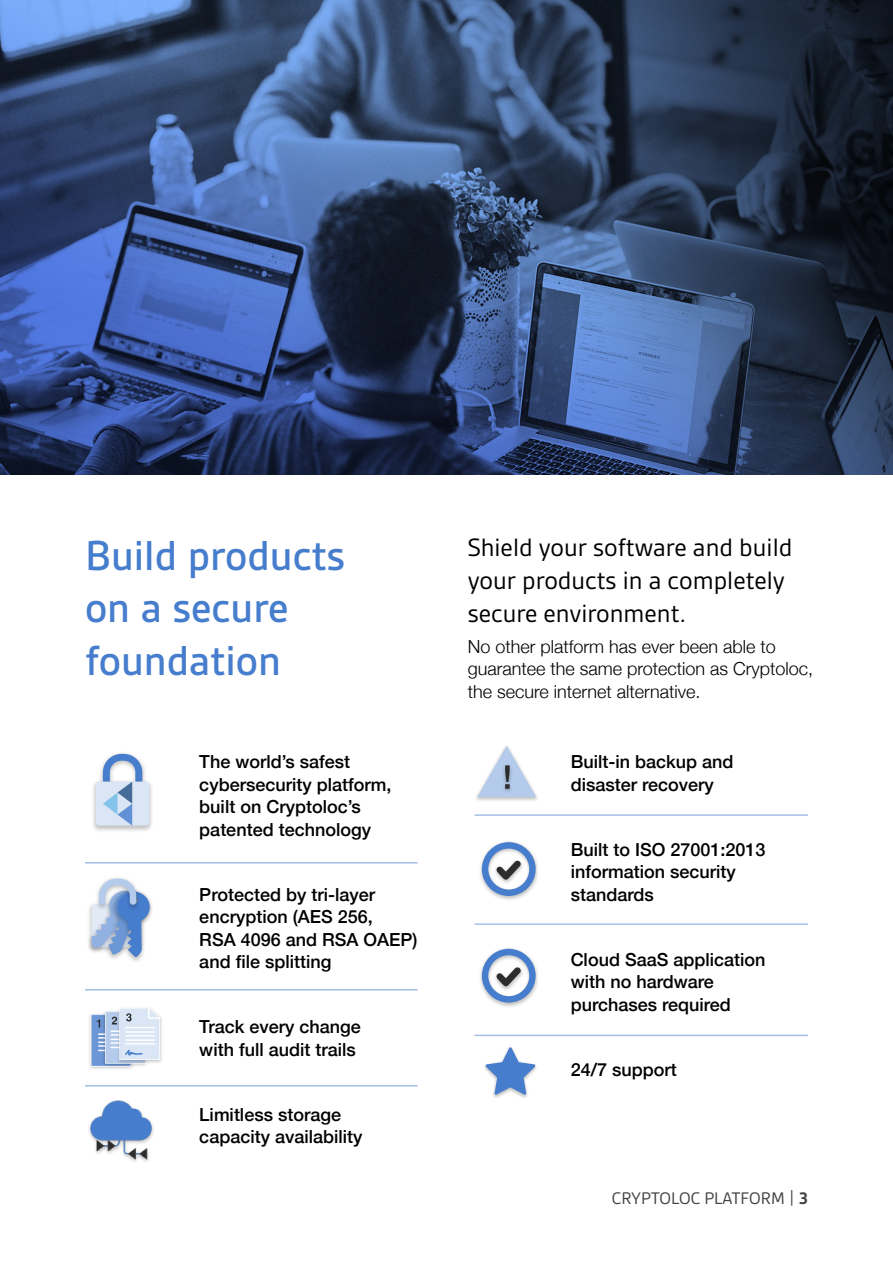
<style>
.page{position:relative;width:893px;height:1263px;background:#fff}
.page>*{position:absolute;margin:0;border:0;box-sizing:border-box;transform-origin:0 0}
.t1{font:500 45px/52.5px "Gesta";color:#467dcd}
.t2{font:27px/33px "Gesta";color:#000}
.t3{font:500 18px/22.5px "Helvetica Neue";color:#000}
.t4{font:300 18px/22.5px "Helvetica Neue";color:#000}
.t5{font:18px "Gesta";color:#414042}
.s1{font-weight:700}
</style>
<div class="page">
<img style="left:0;top:0;width:893px;height:474px">
<img style="left:100px;top:753px;width:45px;height:24px">
<img style="left:93px;top:777px;width:59px;height:54px">
<div style="left:96px;top:782px;width:53px;height:43px;background:#dae5f5;border-radius:3px"></div>
<svg style="left:103px;top:754px;width:39px;height:71px"></svg>
<img style="left:160px;top:1016px;width:2px;height:46px">
<svg style="left:91px;top:1008px;width:69px;height:59px"></svg>
<img style="left:476px;top:795px;width:62px;height:6px">
<svg style="left:477px;top:746px;width:59px;height:51px"></svg>
<hr style="left:85px;top:862px;width:333px;height:1px;background:#467dcd">
<hr style="left:85px;top:989px;width:333px;height:1px;background:#467dcd">
<hr style="left:475px;top:814px;width:333px;height:2px;background:#467dcd">
<hr style="left:85px;top:1085px;width:333px;height:1px;background:#467dcd">
<hr style="left:475px;top:923px;width:333px;height:2px;background:#467dcd">
<hr style="left:475px;top:1035px;width:333px;height:1px;background:#467dcd">
<img style="left:89px;top:1100px;width:65px;height:62px">
<img style="left:88px;top:905px;width:4px;height:47px">
<img style="left:112px;top:903px;width:40px;height:59px">
<svg style="left:92px;top:878px;width:59px;height:79px"></svg>
<img style="left:480px;top:841px;width:58px;height:59px">
<svg style="left:482px;top:842px;width:54px;height:54px"></svg>
<img style="left:480px;top:948px;width:58px;height:59px">
<svg style="left:482px;top:949px;width:54px;height:54px"></svg>
<img style="left:484px;top:1066px;width:43px;height:32px">
<svg style="left:485px;top:1047px;width:51px;height:48px"></svg>
<h1 class="t1" style="left:85px;top:529px;width:261px">Build products on a secure foundation</h1>
<p class="t3" style="left:199px;top:749px;width:194px">The world’s safest cybersecurity platform, built on Cryptoloc’s patented technology</p>
<p class="t3" style="left:199px;top:881px;width:220px">Protected by tri-layer encryption (AES 256,<br>RSA 4096 and RSA OAEP) and file splitting</p>
<p class="t3" style="left:199px;top:1014px;width:163px">Track every change with full audit trails</p>
<p class="t3" style="left:199px;top:1101px;width:165px">Limitless storage capacity availability</p>
<h2 class="t2" style="left:468px;top:530px;width:326px">Shield your software and build your products in a completely secure environment.</h2>
<p class="t4" style="left:468px;top:634px;width:347px">No other platform has ever been able to guarantee the same protection as Cryptoloc, the secure internet alternative.</p>
<p class="t3" style="left:571px;top:749px;width:164px">Built-in backup and disaster recovery</p>
<p class="t3" style="left:571px;top:836px;width:196px">Built to ISO 27001:2013 information security standards</p>
<p class="t3" style="left:571px;top:946px;width:196px">Cloud SaaS application with no hardware purchases required</p>
<p class="t3" style="left:571px;top:1056px;width:108px">24/7 support</p>
<p class="t5" style="left:612px;top:1188px;width:198px">CRYPTOLOC PLATFORM | <span class="s1">3</span></p>
</div>
